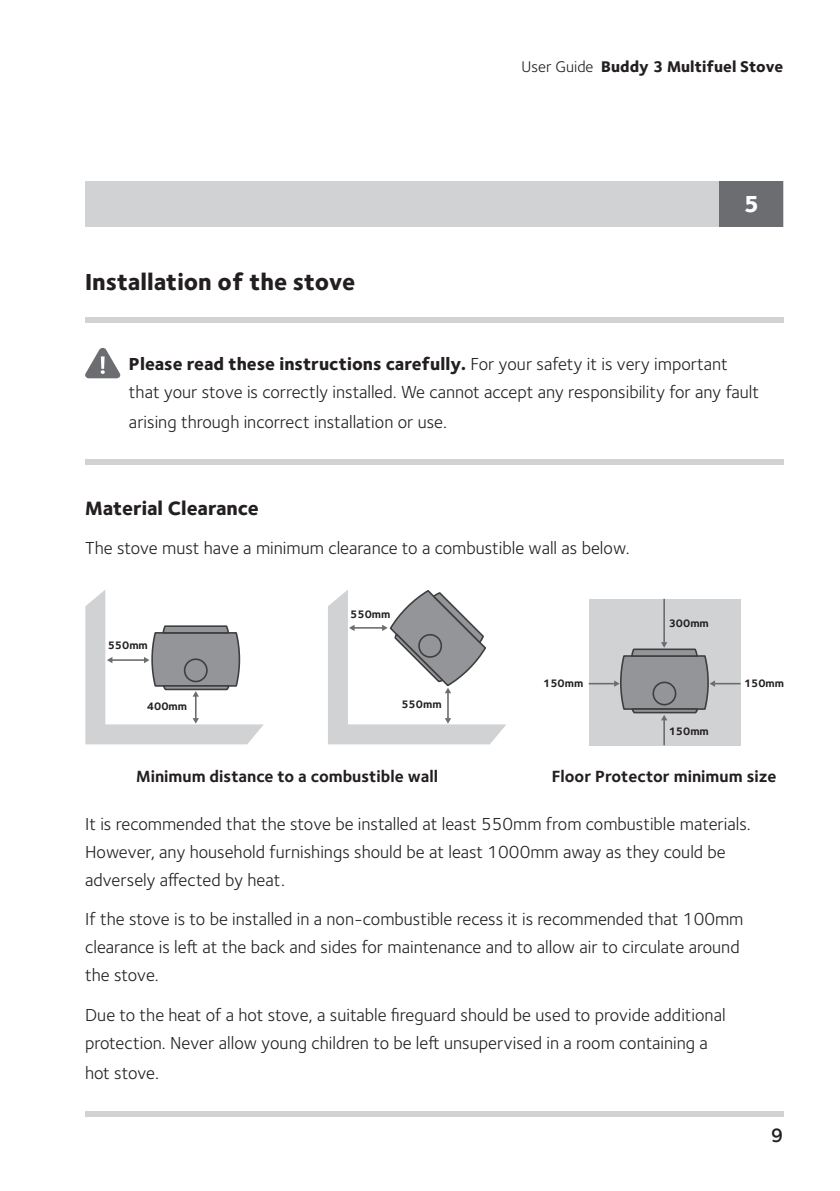
<style>
.page{position:relative;width:840px;height:1191px;background:#fff}
.page>*{position:absolute;margin:0;border:0;box-sizing:border-box;transform-origin:0 0}
.t1{font:800 24px "Foundry Sterling";color:#231f20}
.t2{font:800 24px "Foundry Sterling";color:#fff}
.t3{font:800 20px "Foundry Sterling";color:#231f20}
.t4{font:600 20px "Foundry Sterling";color:#231f20}
.t5{font:18px/28px "Foundry Sterling";color:#231f20}
.t6{font:700 16.8px "Foundry Sterling OT2";color:#231f20}
.t7{font:800 16px "Foundry Sterling";color:#231f20}
.t8{font:700 11.2px "Foundry Sterling OT2";color:#231f20}
.s1{font-weight:400}
.s2{font-weight:800}
</style>
<div class="page">
<div style="left:85px;top:1111px;width:697px;height:6px;background:#d1d2d4"></div>
<div style="left:85px;top:181px;width:697px;height:46px;background:#d1d2d4"></div>
<div style="left:719px;top:181px;width:63px;height:46px;background:#6c6d70"></div>
<svg style="left:85px;top:348px;width:36px;height:30px"></svg>
<div style="left:85px;top:317px;width:697px;height:6px;background:#d1d2d4"></div>
<div style="left:85px;top:459px;width:697px;height:6px;background:#d1d2d4"></div>
<div style="left:588px;top:599px;width:152px;height:146px;background:#d1d2d4"></div>
<hr style="left:663px;top:599px;width:1px;height:44px;background:#6c6d70">
<svg style="left:588px;top:642px;width:152px;height:103px"></svg>
<svg style="left:85px;top:590px;width:179px;height:154px"></svg>
<svg style="left:328px;top:590px;width:178px;height:154px"></svg>
<p class="t7" style="left:521px;top:57px;width:263px"><span class="s1">User Guide</span> Buddy 3 Multifuel Stove</p>
<p class="t1" style="left:85px;top:267px;width:272px">Installation of the stove</p>
<p class="t2" style="left:743px;top:189px;width:17px">5</p>
<p class="t5" style="left:129px;top:350px;width:631px"><span class="s2">Please read these instructions carefully.</span> For your safety it is very important that your stove is correctly installed. We cannot accept any responsibility for any fault</p>
<p class="t5" style="left:129px;top:408px;width:319px">arising through incorrect installation or use.</p>
<p class="t3" style="left:85px;top:496px;width:175px">Material Clearance</p>
<p class="t5" style="left:85px;top:534px;width:546px">The stove must have a minimum clearance to a combustible wall as below.</p>
<p class="t8" style="left:108px;top:636px;width:42px">550mm</p>
<p class="t8" style="left:350px;top:605px;width:42px">550mm</p>
<p class="t8" style="left:668px;top:614px;width:42px">300mm</p>
<p class="t8" style="left:147px;top:697px;width:42px">400mm</p>
<p class="t8" style="left:401px;top:695px;width:42px">550mm</p>
<p class="t8" style="left:543px;top:674px;width:42px">150mm</p>
<p class="t8" style="left:743px;top:674px;width:42px">150mm</p>
<p class="t8" style="left:668px;top:722px;width:42px">150mm</p>
<p class="t6" style="left:136px;top:763px;width:303px">Minimum distance to a combustible wall</p>
<p class="t6" style="left:551px;top:763px;width:226px">Floor Protector minimum size</p>
<p class="t5" style="left:85px;top:810px;width:666px">It is recommended that the stove be installed at least 550mm from combustible materials.<br>However, any household furnishings should be at least 1000mm away as they could be adversely affected by heat.</p>
<p class="t5" style="left:85px;top:905px;width:659px">If the stove is to be installed in a non-combustible recess it is recommended that 100mm clearance is left at the back and sides for maintenance and to allow air to circulate around the stove.</p>
<p class="t5" style="left:85px;top:1000px;width:641px">Due to the heat of a hot stove, a suitable fireguard should be used to provide additional protection. Never allow young children to be left unsupervised in a room containing a</p>
<p class="t5" style="left:85px;top:1058px;width:75px">hot stove.</p>
<p class="t4" style="left:770px;top:1123px;width:14px">9</p>
</div>
